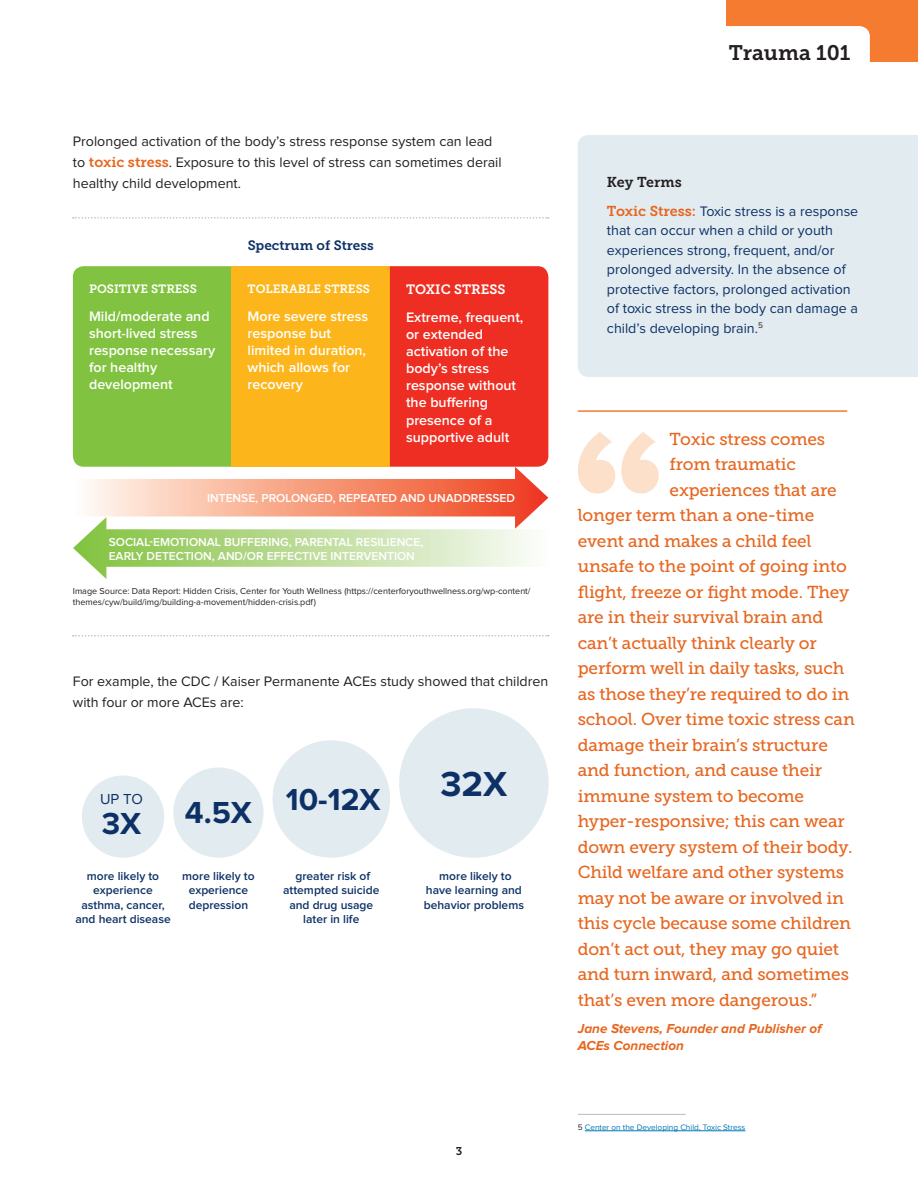
<style>
.page{position:relative;width:918px;height:1188px;background:#fff}
.page>*{position:absolute;margin:0;border:0;box-sizing:border-box;transform-origin:0 0}
.body{font:700 36px "Proxima Nova";color:#0d3166}
.body-2{font:700 31.5px "Proxima Nova";color:#0d3166}
.Top_header{font:21px "Museo Slab 700";color:#231f20}
.t1{font:17.25px "Museo Slab 500";letter-spacing:-.01em;color:#e7661f}
.body-3{font:15px "Proxima Nova";color:#0d3166}
.body-4{font:600 14.25px/17.1px "Proxima Nova";color:#fff}
.body-5{font:14.25px/21px "Proxima Nova";color:#231f20}
.sidebar_text{font:14.25px/19.5px "Proxima Nova";color:#0d3166}
.sidebar_head{font:14.25px "Museo Slab 700";color:#231f20}
.quote_i_d{font:italic 700 13.5px/16.5px "Proxima Nova";color:#e7661f}
.chart_head{font:13.5px "Museo Slab 700";color:#0d3166}
.perspective_quote{font:13.5px "Museo Slab 700";color:#fff}
.body-6{font:600 12px/14.4px "Proxima Nova";color:#0d3166;text-align:center}
.body-7{font:600 12px/13.5px "Proxima Nova";color:#fff}
.perspective_quote-2{font:12px "Museo Slab 700";color:#fff}
.t2{font:11.25px "Museo Slab 700";color:#231f20}
.body-8{font:9px/10.8px "Proxima Nova";color:#231f20}
.Footnote{font:8.25px "Proxima Nova";color:#0078b6}
.s1{font-family:"Museo Slab 700";color:#e7661f}
.s2{color:#231f20}
</style>
<div class="page">
<div style="left:578px;top:135px;width:340px;height:242px;background:#e1ebf0"></div>
<div style="left:726px;top:0;width:192px;height:61px;background:#f47b2f"></div>
<div style="left:426px;top:26px;width:444px;height:68px;background:#fff;border-radius:11px"></div>
<svg style="left:578px;top:432px;width:81px;height:62px"></svg>
<hr style="left:578px;top:410px;width:269px;height:2px;background:#f47b2f">
<div style="left:399px;top:708px;width:150px;height:150px;background:#e1ebf0;border-radius:50%"></div>
<div style="left:273px;top:740px;width:117px;height:118px;background:#e1ebf0;border-radius:50%"></div>
<div style="left:173px;top:768px;width:91px;height:90px;background:#e1ebf0;border-radius:50%"></div>
<div style="left:82px;top:775px;width:82px;height:83px;background:#e1ebf0;border-radius:50%"></div>
<div style="left:73px;top:266px;width:158px;height:201px;background:#81c340"></div>
<div style="left:231px;top:266px;width:159px;height:201px;background:#fcb61c"></div>
<svg style="left:88px;top:479px;width:302px;height:37px;background:#f9b9a0"></svg>
<svg style="left:390px;top:266px;width:158px;height:263px;background:#f0493c"></svg>
<div style="left:94px;top:529px;width:454px;height:38px;background:linear-gradient(to right,#87c345,#fbfbf9)"></div>
<svg style="left:73px;top:517px;width:33px;height:62px"></svg>
<svg style="left:73px;top:635px;width:476px;height:1px"></svg>
<svg style="left:73px;top:217px;width:476px;height:2px"></svg>
<hr style="left:578px;top:1114px;width:108px;height:1px;background:#bcbdc0">
<hr style="left:585px;top:1131px;width:160px;height:1px;background:#0078b6">
<p class="Top_header" style="left:729px;top:41px;width:123px">Trauma 101</p>
<p class="body-5" style="left:73px;top:131px;width:430px">Prolonged activation of the body’s stress response system can lead to <span class="s1">toxic stress</span>. Exposure to this level of stress can sometimes derail healthy child development.</p>
<p class="perspective_quote-2" style="left:89px;top:282px;width:109px">POSITIVE STRESS</p>
<p class="body-4" style="left:89px;top:308px;width:128px">Mild/moderate and short-lived stress response necessary for healthy development</p>
<p class="chart_head" style="left:248px;top:238px;width:128px">Spectrum of Stress</p>
<p class="perspective_quote-2" style="left:248px;top:282px;width:124px">TOLERABLE STRESS</p>
<p class="body-4" style="left:248px;top:308px;width:122px">More severe stress response but limited in duration, which allows for recovery</p>
<p class="perspective_quote" style="left:406px;top:282px;width:101px">TOXIC STRESS</p>
<p class="body-4" style="left:406px;top:309px;width:119px">Extreme, frequent, or extended activation of the body’s stress response without the buffering presence of a supportive adult</p>
<p class="body-7" style="left:207px;top:492px;width:310px">INTENSE, PROLONGED, REPEATED AND UNADDRESSED</p>
<p class="body-7" style="left:109px;top:536px;width:316px">SOCIAL-EMOTIONAL BUFFERING, PARENTAL RESILIENCE,<br>EARLY DETECTION, AND/OR EFFECTIVE INTERVENTION</p>
<p class="body-8" style="left:73px;top:586px;width:459px">Image Source: Data Report: Hidden Crisis, Center for Youth Wellness (https://centerforyouthwellness.org/wp-content/ themes/cyw/build/img/building-a-movement/hidden-crisis.pdf)</p>
<p class="body-5" style="left:73px;top:671px;width:477px">For example, the CDC / Kaiser Permanente ACEs study showed that children with four or more ACEs are:</p>
<p class="body-3" style="left:100px;top:790px;width:44px">UP TO</p>
<p class="body-2" style="left:102px;top:805px;width:41px">3X</p>
<p class="body-2" style="left:185px;top:795px;width:69px">4.5X</p>
<p class="body-2" style="left:286px;top:781px;width:96px">10-12X</p>
<p class="body" style="left:441px;top:764px;width:68px">32X</p>
<p class="body-6" style="left:283px;top:869px;width:98px">greater risk of attempted suicide and drug usage later in life</p>
<p class="body-6" style="left:75px;top:869px;width:97px">more likely to experience asthma, cancer, and heart disease</p>
<p class="body-6" style="left:182px;top:869px;width:74px">more likely to experience depression</p>
<p class="body-6" style="left:424px;top:869px;width:102px">more likely to have learning and behavior problems</p>
<p class="sidebar_head" style="left:607px;top:174px;width:76px">Key Terms</p>
<p class="sidebar_text" style="left:607px;top:202px;width:253px"><span class="s1">Toxic Stress:</span> Toxic stress is a response that can occur when a child or youth experiences strong, frequent, and/or prolonged adversity. In the absence of protective factors, prolonged activation of toxic stress in the body can damage a child’s developing brain.<sup>5</sup></p>
<p class="t1" style="left:670px;top:429px;width:157px">Toxic stress comes</p>
<p class="t1" style="left:670px;top:455px;width:128px">from traumatic</p>
<p class="t1" style="left:670px;top:480px;width:169px">experiences that are</p>
<p class="t1" style="left:578px;top:506px;width:238px">longer term than a one-time</p>
<p class="t1" style="left:578px;top:531px;width:235px">event and makes a child feel</p>
<p class="t1" style="left:578px;top:557px;width:271px">unsafe to the point of going into</p>
<p class="t1" style="left:578px;top:582px;width:273px">flight, freeze or fight mode. They</p>
<p class="t1" style="left:578px;top:608px;width:247px">are in their survival brain and</p>
<p class="t1" style="left:578px;top:633px;width:240px">can’t actually think clearly or</p>
<p class="t1" style="left:578px;top:659px;width:268px">perform well in daily tasks, such</p>
<p class="t1" style="left:578px;top:684px;width:273px">as those they’re required to do in</p>
<p class="t1" style="left:578px;top:710px;width:279px">school. Over time toxic stress can</p>
<p class="t1" style="left:578px;top:735px;width:252px">damage their brain’s structure</p>
<p class="t1" style="left:578px;top:761px;width:246px">and function, and cause their</p>
<p class="t1" style="left:578px;top:786px;width:228px">immune system to become</p>
<p class="t1" style="left:578px;top:812px;width:268px">hyper-responsive; this can wear</p>
<p class="t1" style="left:578px;top:837px;width:276px">down every system of their body.</p>
<p class="t1" style="left:578px;top:863px;width:268px">Child welfare and other systems</p>
<p class="t1" style="left:578px;top:888px;width:268px">may not be aware or involved in</p>
<p class="t1" style="left:578px;top:914px;width:275px">this cycle because some children</p>
<p class="t1" style="left:578px;top:939px;width:263px">don’t act out, they may go quiet</p>
<p class="t1" style="left:578px;top:965px;width:273px">and turn inward, and sometimes</p>
<p class="t1" style="left:578px;top:990px;width:241px">that’s even more dangerous.”</p>
<p class="quote_i_d" style="left:578px;top:1021px;width:245px">Jane Stevens, Founder and Publisher of<br>ACEs Connection</p>
<p class="t2" style="left:456px;top:1145px;width:8px">3</p>
<p class="Footnote" style="left:578px;top:1122px;width:169px"><span class="s2">5</span> Center on the Developing Child, Toxic Stress</p>
</div>
